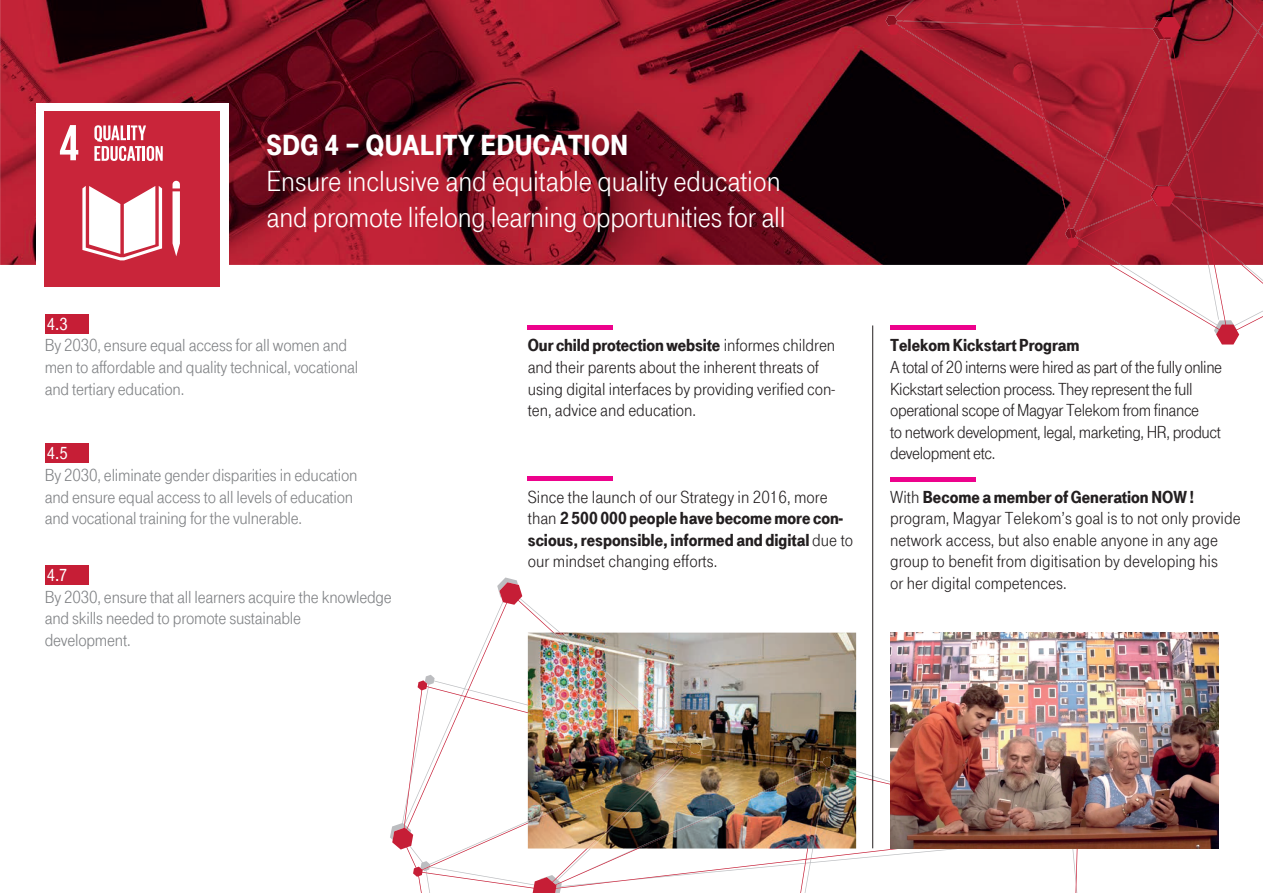
<style>
.page{position:relative;width:1263px;height:893px;background:#fff}
.page>*{position:absolute;margin:0;border:0;box-sizing:border-box;transform-origin:0 0}
.t1{font:30px/36px "Tele Grotesk Nor Regular";letter-spacing:-.01em;color:#fff}
.t2{font:900 30px "Tele Grotesk Headline";color:#fff}
.t3{font:18px/21.6px "Tele Grotesk Nor Regular";letter-spacing:-.005em;color:#231f20}
.t4{font:18px/21.6px "Tele Grotesk Nor Regular";letter-spacing:-.015em;color:#808285}
.t5{font:18px/21.6px "Tele Grotesk Nor Regular";letter-spacing:-.025em;color:#231f20}
.t6{font:18px/21.6px "Tele Grotesk EE Heavy";color:#231f20}
.t7{font:18px "Tele Grotesk Ult Regular";color:#231f20}
.t8{font:18px "Tele Grotesk Hal Regular";color:#fff}
.s1{font-family:"Tele Grotesk Nor Regular"}
</style>
<div class="page">
<svg style="left:392px;top:582px;width:694px;height:311px"></svg>
<div style="left:528px;top:325px;width:85px;height:5px;background:#ed028c"></div>
<hr style="left:890px;top:477px;width:85px;height:4px;background:#ed028c">
<hr style="left:528px;top:477px;width:85px;height:4px;background:#ed028c">
<img style="left:528px;top:633px;width:328px;height:215px">
<img style="left:890px;top:633px;width:328px;height:215px">
<hr style="left:872px;top:325px;width:1px;height:523px;background:#231f20">
<img style="left:0;top:0;width:886px;height:265px">
<div style="left:36px;top:103px;width:193px;height:193px;background:#fff"></div>
<div style="left:44px;top:111px;width:176px;height:176px;background:#c9253a"></div>
<svg style="left:888px;top:0;width:375px;height:344px"></svg>
<div style="left:45px;top:314px;width:43px;height:19px;background:#c61e36"></div>
<div style="left:45px;top:444px;width:43px;height:19px;background:#c61e36"></div>
<div style="left:45px;top:565px;width:43px;height:19px;background:#c61e36"></div>
<svg style="left:82px;top:186px;width:80px;height:74px"></svg>
<svg style="left:173px;top:181px;width:7px;height:75px"></svg>
<svg style="left:60px;top:125px;width:18px;height:35px"></svg>
<svg style="left:94px;top:125px;width:69px;height:36px"></svg>
<h1 class="t2" style="left:267px;top:129px;width:363px">SDG 4 – QUALITY EDUCATION</h1>
<h1 class="t1" style="left:267px;top:164px;width:520px">Ensure inclusive and equitable quality education and promote lifelong learning opportunities for all</h1>
<p class="t8" style="left:47px;top:314px;width:22px">4.3</p>
<p class="t4" style="left:45px;top:335px;width:315px">By 2030, ensure equal access for all women and men to affordable and quality technical, vocational and tertiary education.</p>
<p class="t8" style="left:47px;top:443px;width:23px">4.5</p>
<p class="t4" style="left:45px;top:464px;width:314px">By 2030, eliminate gender disparities in education and ensure equal access to all levels of education and vocational training for the vulnerable.</p>
<p class="t8" style="left:47px;top:565px;width:22px">4.7</p>
<p class="t4" style="left:45px;top:586px;width:349px">By 2030, ensure that all learners acquire the knowledge and skills needed to promote sustainable<br>development.</p>
<p class="t6" style="left:528px;top:335px;width:309px">Our child protection website <span class="s1">informes children</span></p>
<p class="t3" style="left:528px;top:356px;width:309px">and their parents about the inherent threats of using digital interfaces by providing verified con&shy;ten, advice and education.</p>
<p class="t3" style="left:528px;top:486px;width:301px">Since the launch of our Strategy in 2016, more</p>
<p class="t6" style="left:528px;top:508px;width:327px"><span class="s1">than</span> 2 500 000 people have become more con&shy;scious, responsible, informed and digital <span class="s1">due to</span></p>
<p class="t3" style="left:528px;top:551px;width:191px">our mindset changing efforts.</p>
<p class="t7" style="left:890px;top:335px;width:191px">Telekom Kickstart Program</p>
<p class="t5" style="left:890px;top:356px;width:334px">A total of 20 interns were hired as part of the fully online Kickstart selection process. They represent the full operational scope of Magyar Telekom from finance<br>to network development, legal, marketing, HR, product development etc.</p>
<p class="t7" style="left:890px;top:487px;width:306px"><span class="s1">With</span> Become a member of Generation NOW !</p>
<p class="t3" style="left:890px;top:508px;width:352px">program, Magyar Telekom’s goal is to not only provide network access, but also enable anyone in any age group to benefit from digitisation by developing his<br>or her digital competences.</p>
</div>
